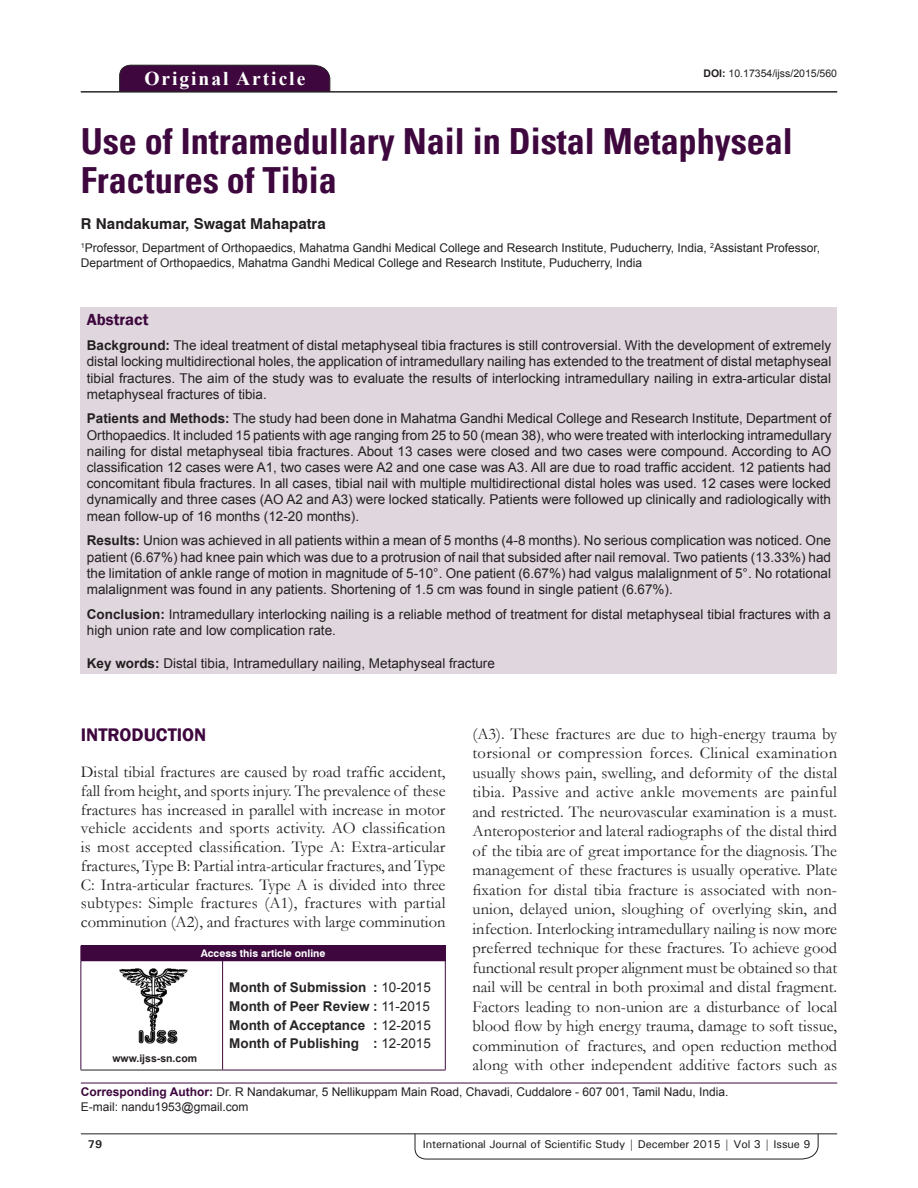
<style>
.page{position:relative;width:918px;height:1188px;background:#fff}
.page>*{position:absolute;margin:0;border:0;box-sizing:border-box;transform-origin:0 0}
.AT{font:700 condensed 36px/39px "Univers";color:#3e083e}
.AH{font:700 19.5px "Times New Roman";letter-spacing:.1em;color:#fff}
.t1{font:600 18.75px "Franklin Gothic";color:#3e083e}
.TX{font:16.5px/19.5px "Garamond";color:#231f20;text-align:justify}
.ABSH{font:600 16.5px "Franklin Gothic";color:#3e083e}
.AU{font:700 15px "Swiss 721 BT";color:#231f20}
.ABS{font:13.5px/16.2px "Arial";color:#231f20;text-align:justify}
.HIS{font:700 13.5px/18.8px "Arial";color:#282526;text-align:justify}
.KWD{font:13.5px "Arial";color:#231f20}
.AFF{font:12px/14.4px "Arial";color:#231f20}
.ADD{font:12px/14.4px "Arial";color:#231f20}
.RF{font:500 11.25px "Univers";letter-spacing:-.01em;color:#231f20}
.t2{font:700 11.25px "Univers";color:#231f20}
.DOI{font:10.5px "Arial";color:#231f20}
.AAO{font:700 10.5px "Swiss 721 BT";color:#fff}
.Web{font:700 10.5px "Arial";color:#231f20}
.s1{font-weight:700}
.s2{font-weight:400}
.s3{font-weight:700;color:#3e083e}
</style>
<div class="page">
<svg style="left:415px;top:1133px;width:404px;height:26px"></svg>
<hr style="left:81px;top:1134px;width:756px;height:1px;background:#231f20">
<div style="left:119px;top:65px;width:211px;height:26px;background:#3e083e"></div>
<hr style="left:81px;top:91px;width:756px;height:1px;background:#231f20">
<div style="left:81px;top:308px;width:756px;height:366px;background:#e0d7de"></div>
<img style="left:119px;top:968px;width:69px;height:76px">
<div style="left:81px;top:946px;width:364px;height:15px;background:#3e083e"></div>
<svg style="left:445px;top:946px;width:1px;height:14px"></svg>
<hr style="left:81px;top:961px;width:1px;height:109px;background:#3e083e">
<hr style="left:81px;top:1070px;width:142px;height:1px;background:#231f20">
<hr style="left:223px;top:960px;width:223px;height:1px;background:#3e083e">
<hr style="left:222px;top:961px;width:1px;height:109px;background:#3e083e">
<hr style="left:445px;top:961px;width:1px;height:109px;background:#3e083e">
<hr style="left:223px;top:1070px;width:223px;height:1px;background:#3e083e">
<hr style="left:81px;top:1083px;width:756px;height:1px;background:#3e083e">
<p class="AH" style="left:144px;top:64px;width:162px">Original Article</p>
<p class="DOI" style="left:703px;top:66px;width:135px"><span class="s1">DOI:</span> 10.17354/ijss/2015/560</p>
<p class="AT" style="left:81px;top:122px;width:713px">Use of Intramedullary Nail in Distal Metaphyseal<br>Fractures of Tibia</p>
<p class="AU" style="left:81px;top:215px;width:246px">R Nandakumar, Swagat Mahapatra</p>
<p class="AFF" style="left:81px;top:241px;width:741px"><sup>1</sup>Professor, Department of Orthopaedics, Mahatma Gandhi Medical College and Research Institute, Puducherry, India, <sup>2</sup>Assistant Professor,<br>Department of Orthopaedics, Mahatma Gandhi Medical College and Research Institute, Puducherry, India</p>
<p class="ABSH" style="left:87px;top:310px;width:63px">Abstract</p>
<p class="ABS" style="left:87px;top:337px;width:746px"><span class="s1">Background:</span> The ideal treatment of distal metaphyseal tibia fractures is still controversial. With the development of extremely distal locking multidirectional holes, the application of intramedullary nailing has extended to the treatment of distal metaphyseal tibial fractures. The aim of the study was to evaluate the results of interlocking intramedullary nailing in extra-articular distal metaphyseal fractures of tibia.</p>
<p class="ABS" style="left:87px;top:411px;width:746px"><span class="s1">Patients and Methods:</span> The study had been done in Mahatma Gandhi Medical College and Research Institute, Department of Orthopaedics. It included 15 patients with age ranging from 25 to 50 (mean 38), who were treated with interlocking intramedullary nailing for distal metaphyseal tibia fractures. About 13 cases were closed and two cases were compound. According to AO classification 12 cases were A1, two cases were A2 and one case was A3. All are due to road traffic accident. 12 patients had concomitant fibula fractures. In all cases, tibial nail with multiple multidirectional distal holes was used. 12 cases were locked dynamically and three cases (AO A2 and A3) were locked statically. Patients were followed up clinically and radiologically with mean follow-up of 16 months (12-20 months).</p>
<p class="ABS" style="left:87px;top:532px;width:746px"><span class="s1">Results:</span> Union was achieved in all patients within a mean of 5 months (4-8 months). No serious complication was noticed. One patient (6.67%) had knee pain which was due to a protrusion of nail that subsided after nail removal. Two patients (13.33%) had the limitation of ankle range of motion in magnitude of 5-10°. One patient (6.67%) had valgus malalignment of 5°. No rotational malalignment was found in any patients. Shortening of 1.5 cm was found in single patient (6.67%).</p>
<p class="ABS" style="left:87px;top:606px;width:746px"><span class="s1">Conclusion:</span> Intramedullary interlocking nailing is a reliable method of treatment for distal metaphyseal tibial fractures with a high union rate and low complication rate.</p>
<p class="KWD" style="left:87px;top:654px;width:410px"><span class="s1">Key words:</span> Distal tibia, Intramedullary nailing, Metaphyseal fracture</p>
<p class="TX" style="left:473px;top:723px;width:366px">(A3). These fractures are due to high-energy trauma by torsional or compression forces. Clinical examination usually shows pain, swelling, and deformity of the distal tibia. Passive and active ankle movements are painful and restricted. The neurovascular examination is a must.<br>Anteroposterior and lateral radiographs of the distal third of the tibia are of great importance for the diagnosis. The management of these fractures is usually operative. Plate fixation for distal tibia fracture is associated with non&shy;union, delayed union, sloughing of overlying skin, and infection. Interlocking intramedullary nailing is now more preferred technique for these fractures. To achieve good functional result proper alignment must be obtained so that nail will be central in both proximal and distal fragment.<br>Factors leading to non-union are a disturbance of local blood flow by high energy trauma, damage to soft tissue, comminution of fractures, and open reduction method along with other independent additive factors such as</p>
<h1 class="t1" style="left:81px;top:723px;width:127px">INTRODUCTION</h1>
<p class="TX" style="left:81px;top:762px;width:366px;line-height:18.8px">Distal tibial fractures are caused by road traffic accident, fall from height, and sports injury. The prevalence of these fractures has increased in parallel with increase in motor vehicle accidents and sports activity. AO classification is most accepted classification. Type A: Extra-articular fractures, Type B: Partial intra-articular fractures, and Type C: Intra-articular fractures. Type A is divided into three subtypes: Simple fractures (A1), fractures with partial comminution (A2), and fractures with large comminution</p>
<p class="AAO" style="left:201px;top:947px;width:126px">Access this article online</p>
<p class="HIS" style="left:229px;top:978px;width:203px">Month of Submission : <span class="s2">10-2015<br></span>Month of Peer Review : <span class="s2">11-2015<br></span>Month of Acceptance : <span class="s2">12-2015<br></span>Month of Publishing : <span class="s2">12-2015</span></p>
<p class="ADD" style="left:81px;top:1085px;width:649px"><span class="s3">Corresponding Author:</span> Dr. R Nandakumar, 5 Nellikuppam Main Road, Chavadi, Cuddalore - 607 001, Tamil Nadu, India.<br>E-mail: nandu1953@gmail.com</p>
<p class="Web" style="left:112px;top:1051px;width:86px">www.ijss-sn.com</p>
<p class="t2" style="left:88px;top:1137px;width:16px">79</p>
<p class="RF" style="left:423px;top:1137px;width:389px">International Journal of Scientific Study | December 2015 | Vol 3 | Issue 9</p>
</div>
